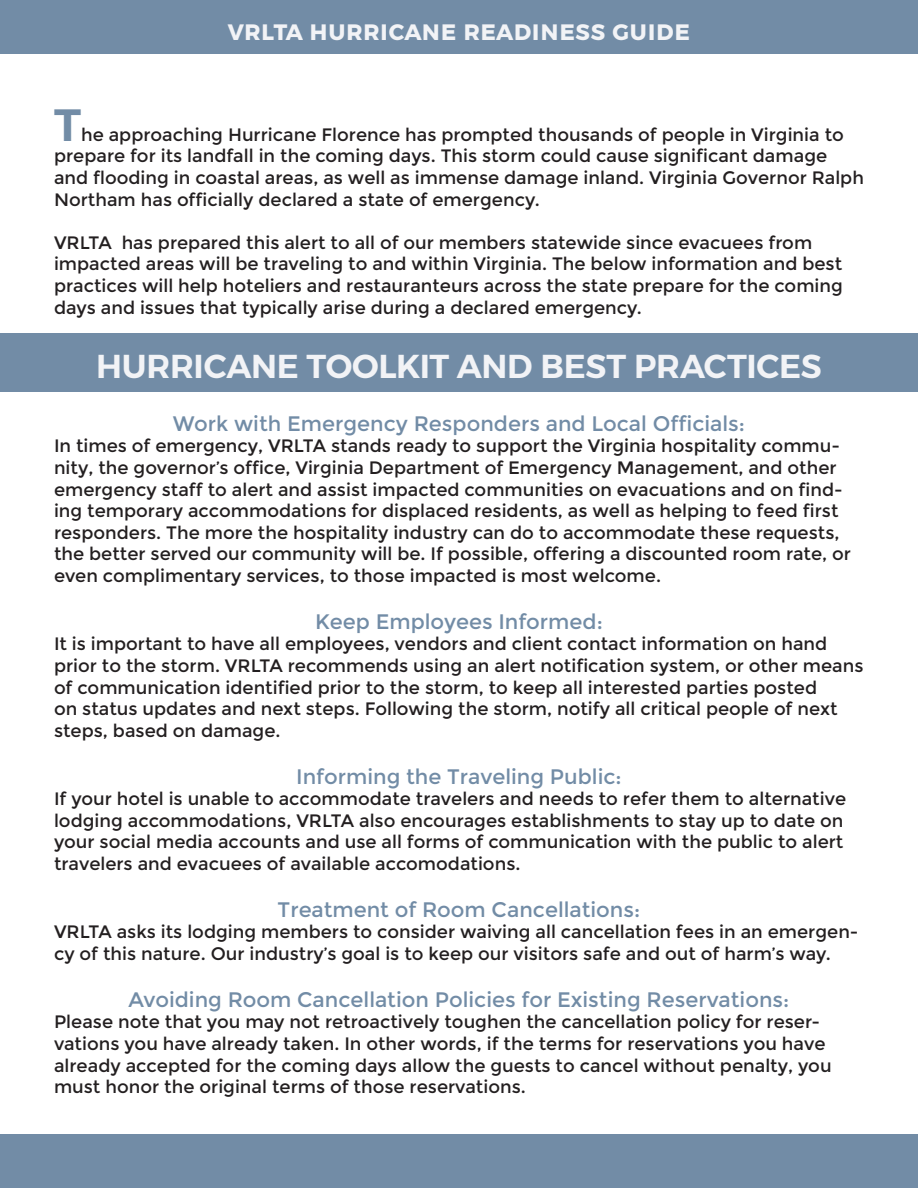
<style>
.page{position:relative;width:918px;height:1188px;background:#fff}
.page>*{position:absolute;margin:0;border:0;box-sizing:border-box;transform-origin:0 0}
.Intro_Paragraph_1{font:600 45px "Montserrat";color:#728ca6}
.t1{font:600 33px "Montserrat";letter-spacing:-.01em;color:#f2f3f6}
.Paragraph_Style_1{font:600 27px "Montserrat";color:#f2f3f6}
.Section_Intro{font:21px "Montserrat";color:#728ca6}
.Body{font:18px/21.6px "Montserrat";color:#231f20}
.Paragraph_2{font:18px/21.6px "Montserrat";color:#231f20}
.Intro_Paragraph_1-2{font:18px/21.6px "Montserrat";color:#231f20}
</style>
<div class="page">
<div style="left:0;top:0;width:918px;height:54px;background:#728ca6"></div>
<div style="left:0;top:1134px;width:918px;height:54px;background:#728ca6"></div>
<div style="left:0;top:333px;width:918px;height:59px;background:#728ca6"></div>
<p class="Paragraph_Style_1" style="left:228px;top:9px;width:464px">vrlta hurricane readiness guide</p>
<p class="Intro_Paragraph_1" style="left:54px;top:89px;width:29px">T</p>
<p class="Intro_Paragraph_1-2" style="left:54px;top:124px;width:811px;text-indent:27px">he approaching Hurricane Florence has prompted thousands of people in Virginia to prepare for its landfall in the coming days. This storm could cause significant damage and flooding in coastal areas, as well as immense damage inland. Virginia Governor Ralph Northam has officially declared a state of emergency.</p>
<p class="Paragraph_2" style="left:54px;top:232px;width:790px">VRLTA has prepared this alert to all of our members statewide since evacuees from impacted areas will be traveling to and within Virginia. The below information and best practices will help hoteliers and restauranteurs across the state prepare for the coming days and issues that typically arise during a declared emergency.</p>
<p class="t1" style="left:96px;top:340px;width:727px">HURRICANE TOOLKIT AND BEST PRACTICES</p>
<p class="Section_Intro" style="left:173px;top:411px;width:574px">Work with Emergency Responders and Local Officials:</p>
<p class="Body" style="left:54px;top:435px;width:799px">In times of emergency, VRLTA stands ready to support the Virginia hospitality commu&shy;nity, the governor’s office, Virginia Department of Emergency Management, and other emergency staff to alert and assist impacted communities on evacuations and on find&shy;ing temporary accommodations for displaced residents, as well as helping to feed first responders. The more the hospitality industry can do to accommodate these requests, the better served our community will be. If possible, offering a discounted room rate, or even complimentary services, to those impacted is most welcome.</p>
<p class="Section_Intro" style="left:315px;top:609px;width:289px">Keep Employees Informed:</p>
<p class="Body" style="left:54px;top:633px;width:811px">It is important to have all employees, vendors and client contact information on hand prior to the storm. VRLTA recommends using an alert notification system, or other means of communication identified prior to the storm, to keep all interested parties posted<br>on status updates and next steps. Following the storm, notify all critical people of next steps, based on damage.</p>
<p class="Section_Intro" style="left:296px;top:764px;width:327px">Informing the Traveling Public:</p>
<p class="Body" style="left:54px;top:788px;width:794px">If your hotel is unable to accommodate travelers and needs to refer them to alternative lodging accommodations, VRLTA also encourages establishments to stay up to date on your social media accounts and use all forms of communication with the public to alert travelers and evacuees of available accomodations.</p>
<p class="Section_Intro" style="left:278px;top:897px;width:364px">Treatment of Room Cancellations:</p>
<p class="Body" style="left:54px;top:921px;width:806px">VRLTA asks its lodging members to consider waiving all cancellation fees in an emergen&shy;cy of this nature. Our industry’s goal is to keep our visitors safe and out of harm’s way.</p>
<p class="Section_Intro" style="left:129px;top:987px;width:662px">Avoiding Room Cancellation Policies for Existing Reservations:</p>
<p class="Body" style="left:54px;top:1011px;width:779px">Please note that you may not retroactively toughen the cancellation policy for reser&shy;vations you have already taken. In other words, if the terms for reservations you have already accepted for the coming days allow the guests to cancel without penalty, you must honor the original terms of those reservations.</p>
</div>
